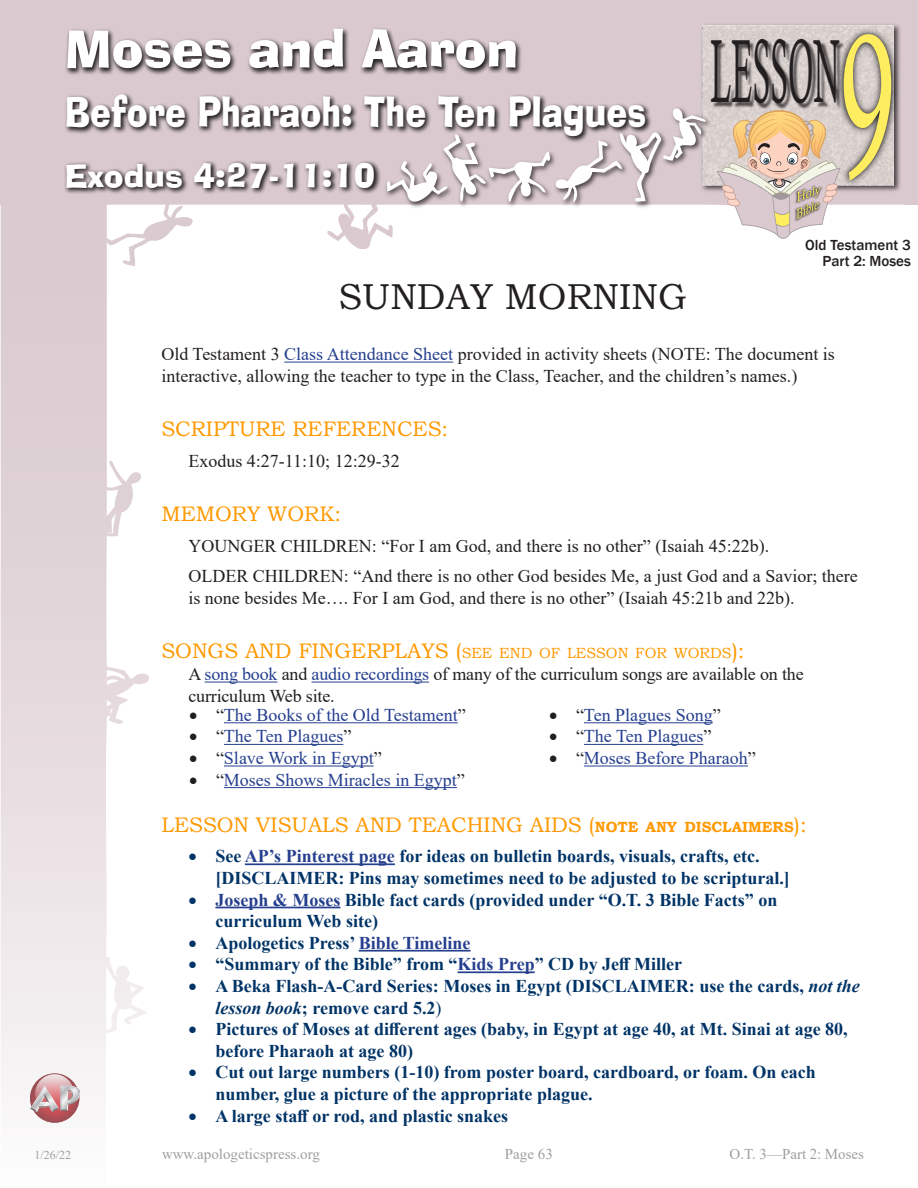
<style>
.page{position:relative;width:918px;height:1188px;background:#fff}
.page>*{position:absolute;margin:0;border:0;box-sizing:border-box;transform-origin:0 0}
.t1{font:202.65px "Calisto";color:#ffed60;scale:.53 1}
.t2{font:89.85px "Calisto";color:#231f20;scale:.36 1}
.Lesson_Title_New{font:51px "Ad Lib BT";letter-spacing:-.01em;color:#fff}
.Lesson_Title_Heading{font:40.5px "Ad Lib BT";color:#fff;scale:.82 1}
.Wednesday_Lesson_Hea{font:36px "Bookman Old Style";color:#231f20}
.Lesson_Title_Heading-2{font:31.5px "Ad Lib BT";color:#fff}
.Heading_1{font:21px "Bookman Old Style";color:#f90}
.t3{font:700 18px/21.6px "Times New Roman";color:#036}
.Body_Text_Indented{font:18px/21.6px "Times New Roman";color:#231f20}
.Wednesday_Lesson_Hea-2{font:18px/21.6px "Times New Roman";color:#231f20}
.t4{font:18px "Times New Roman";color:#253f8e}
.t5{font:15px "Times New Roman";color:#9d9fa2}
.t6{font:500 15px "Franklin Gothic";color:#231f20}
.Bulleted{font:14.7px "Bookman Old Style";color:#f90}
.Wednesday_Lesson_Hea-3{font:12px "Times New Roman";color:#9d9fa2}
.s1{color:#253f8e}
.s2{font-size:21px}
.s3{color:#231f20}
.s4{font-weight:700;font-size:14.7px}
.s5{font-style:italic}
.s6{font-weight:400}
</style>
<div class="page">
<svg style="left:1px;top:0;width:648px;height:249px;fill:#dacacf"></svg>
<div style="left:649px;top:0;width:256px;height:205px;background:#dacacf"></div>
<div style="left:703px;top:26px;width:190px;height:159px;background:#d9d1ce"></div>
<svg style="left:297px;top:681px;width:416px;height:64px"></svg>
<img style="left:710px;top:26px;width:120px;height:89px">
<div style="left:905px;top:0;width:13px;height:205px;background:#dacacf"></div>
<img style="left:383px;top:104px;width:332px;height:107px">
<svg style="left:385px;top:109px;width:321px;height:101px"></svg>
<svg style="left:1px;top:158px;width:191px;height:965px"></svg>
<img style="left:830px;top:0;width:74px;height:205px">
<svg style="left:717px;top:110px;width:124px;height:129px"></svg>
<svg style="left:64px;top:160px;width:318px;height:35px;background:#988d90"></svg>
<svg style="left:64px;top:27px;width:459px;height:48px;background:#8e8386"></svg>
<svg style="left:64px;top:92px;width:589px;height:51px;background:#9f9396"></svg>
<hr style="left:284px;top:362px;width:169px;height:1px;background:#253f8e">
<hr style="left:205px;top:682px;width:72px;height:1px;background:#253f8e">
<hr style="left:312px;top:682px;width:117px;height:1px;background:#253f8e">
<hr style="left:245px;top:863px;width:150px;height:2px;background:#253f8e">
<hr style="left:215px;top:907px;width:125px;height:1px;background:#253f8e">
<hr style="left:359px;top:950px;width:112px;height:2px;background:#253f8e">
<hr style="left:458px;top:971px;width:77px;height:2px;background:#253f8e">
<hr style="left:224px;top:722px;width:234px;height:1px;background:#253f8e">
<hr style="left:224px;top:744px;width:119px;height:1px;background:#253f8e">
<hr style="left:224px;top:766px;width:150px;height:1px;background:#253f8e">
<hr style="left:224px;top:787px;width:233px;height:1px;background:#253f8e">
<hr style="left:584px;top:722px;width:129px;height:1px;background:#253f8e">
<hr style="left:584px;top:744px;width:119px;height:1px;background:#253f8e">
<hr style="left:584px;top:766px;width:164px;height:1px;background:#253f8e">
<svg style="left:30px;top:1073px;width:49px;height:50px"></svg>
<svg style="left:35px;top:1074px;width:39px;height:39px"></svg>
<svg style="left:30px;top:1085px;width:50px;height:27px"></svg>
<p class="Lesson_Title_New" style="left:65px;top:16px;width:455px">Moses and Aaron</p>
<p class="Lesson_Title_Heading" style="left:65px;top:86px;width:711px">Before Pharaoh: The Ten Plagues</p>
<p class="Lesson_Title_Heading-2" style="left:65px;top:156px;width:312px">Exodus 4:27-11:10</p>
<p class="t1" style="left:839px;top:-11px;width:105px">9</p>
<p class="t2" style="left:710px;top:19px;width:360px">LESSON</p>
<p class="t6" style="left:805px;top:235px;width:107px">Old Testament 3</p>
<p class="t6" style="left:823px;top:252px;width:90px">Part 2: Moses</p>
<p class="Wednesday_Lesson_Hea" style="left:338px;top:274px;width:350px">SUNDAY MORNING</p>
<p class="Wednesday_Lesson_Hea-2" style="left:161px;top:343px;width:675px">Old Testament 3 <span class="s1">Class Attendance Sheet</span> provided in activity sheets (NOTE: The document is interactive, allowing the teacher to type in the Class, Teacher, and the children’s names.)</p>
<p class="Heading_1" style="left:161px;top:415px;width:288px">SCRIPTURE REFERENCES:</p>
<p class="Body_Text_Indented" style="left:188px;top:449px;width:213px">Exodus 4:27-11:10; 12:29-32</p>
<p class="Heading_1" style="left:161px;top:500px;width:181px">MEMORY WORK:</p>
<p class="Body_Text_Indented" style="left:188px;top:534px;width:582px">YOUNGER CHILDREN: “For I am God, and there is no other” (Isaiah 45:22b).</p>
<p class="Body_Text_Indented" style="left:188px;top:565px;width:671px">OLDER CHILDREN: “And there is no other God besides Me, a just God and a Savior; there is none besides Me…. For I am God, and there is no other” (Isaiah 45:21b and 22b).</p>
<p class="Bulleted" style="left:161px;top:644px;width:585px"><span class="s2">SONGS AND FINGERPLAYS</span> <span class="s2">(</span>SEE END OF LESSON FOR WORDS<span class="s2">):</span></p>
<p class="Body_Text_Indented" style="left:188px;top:663px;width:617px">A <span class="s1">song book</span> and <span class="s1">audio recordings</span> of many of the curriculum songs are available on the curriculum Web site.</p>
<p class="t4" style="left:189px;top:702px;width:278px"><span class="s3">• “</span>The Books of the Old Testament<span class="s3">”</span></p>
<p class="t4" style="left:189px;top:724px;width:164px"><span class="s3">• “</span>The Ten Plagues<span class="s3">”</span></p>
<p class="t4" style="left:189px;top:745px;width:194px"><span class="s3">• “</span>Slave Work in Egypt<span class="s3">”</span></p>
<p class="t4" style="left:189px;top:767px;width:277px"><span class="s3">• “</span>Moses Shows Miracles in Egypt<span class="s3">”</span></p>
<p class="t4" style="left:549px;top:702px;width:173px"><span class="s3">• “</span>Ten Plagues Song<span class="s3">”</span></p>
<p class="t4" style="left:549px;top:724px;width:164px"><span class="s3">• “</span>The Ten Plagues<span class="s3">”</span></p>
<p class="t4" style="left:549px;top:745px;width:208px"><span class="s3">• “</span>Moses Before Pharaoh<span class="s3">”</span></p>
<p class="Heading_1" style="left:161px;top:811px;width:647px">LESSON VISUALS AND TEACHING AIDS (<span class="s4">NOTE ANY DISCLAIMERS</span>):</p>
<p class="t3" style="left:215px;top:845px;width:576px;text-indent:-27px">• See <span class="s1">AP’s Pinterest page</span> for ideas on bulletin boards, visuals, crafts, etc. [DISCLAIMER: Pins may sometimes need to be adjusted to be scriptural.]</p>
<p class="t3" style="left:215px;top:888px;width:564px;text-indent:-27px">• <span class="s1">Joseph &amp; Moses</span> Bible fact cards (provided under “O.T. 3 Bible Facts” on curriculum Web site)</p>
<p class="t3" style="left:188px;top:931px;width:284px">• Apologetics Press’ <span class="s1">Bible Timeline</span></p>
<p class="t3" style="left:188px;top:953px;width:495px">• “Summary of the Bible” from “<span class="s1">Kids Prep</span>” CD by Jeff Miller</p>
<p class="t3" style="left:215px;top:975px;width:646px;text-indent:-27px">• A Beka Flash-A-Card Series: Moses in Egypt (DISCLAIMER: use the cards, <span class="s5">not the lesson book</span>; remove card 5.2<span class="s6">)</span></p>
<p class="t3" style="left:215px;top:1018px;width:634px;text-indent:-27px">• Pictures of Moses at different ages (baby, in Egypt at age 40, at Mt. Sinai at age 80, before Pharaoh at age 80)</p>
<p class="t3" style="left:215px;top:1061px;width:602px;text-indent:-27px">• Cut out large numbers (1-10) from poster board, cardboard, or foam. On each number, glue a picture of the appropriate plague.</p>
<p class="t3" style="left:188px;top:1104px;width:321px">• A large staff or rod, and plastic snakes</p>
<p class="Wednesday_Lesson_Hea-3" style="left:35px;top:1147px;width:38px">1/26/22</p>
<p class="t5" style="left:162px;top:1143px;width:159px">www.apologeticspress.org</p>
<p class="t5" style="left:730px;top:1143px;width:136px">O.T. 3—Part 2: Moses</p>
<p class="t5" style="left:505px;top:1143px;width:49px">Page 63</p>
</div>
